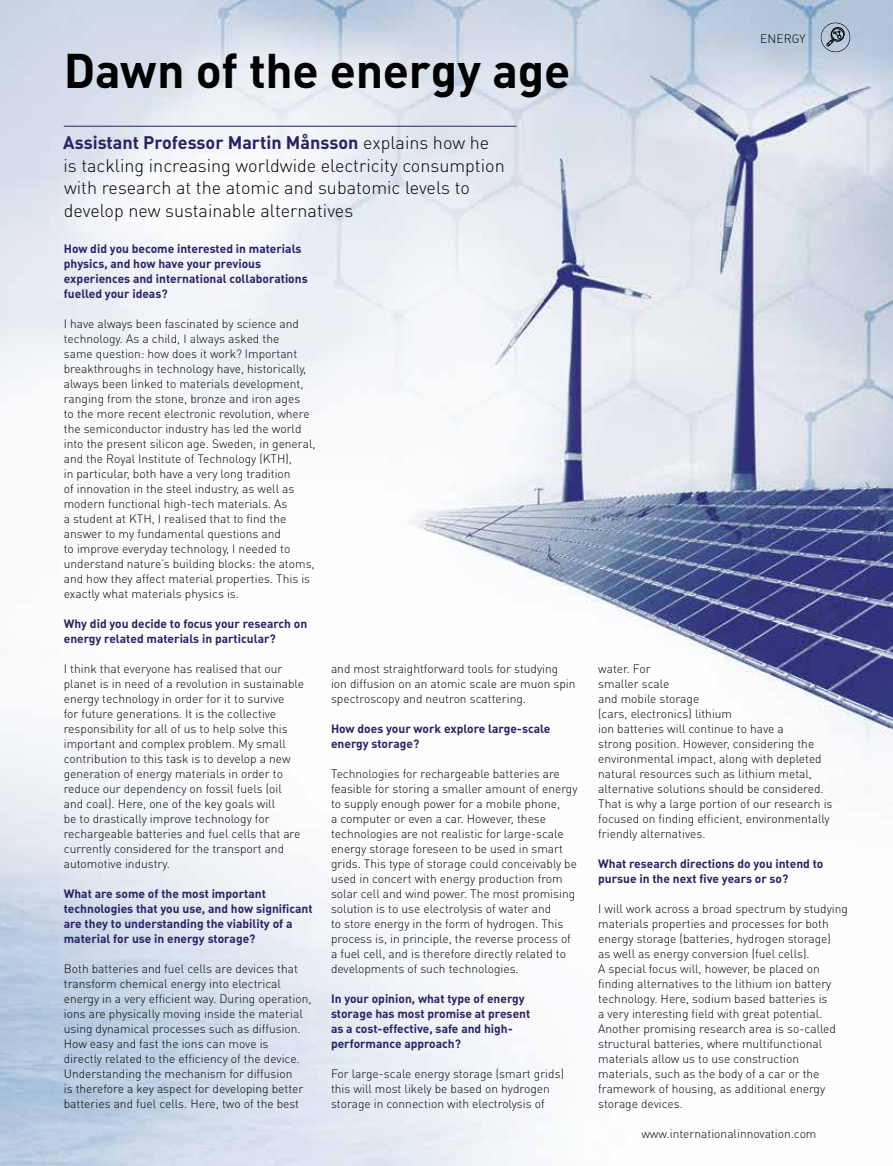
<style>
.page{position:relative;width:893px;height:1166px;background:#fff}
.page>*{position:absolute;margin:0;border:0;box-sizing:border-box;transform-origin:0 0}
.t1{font:700 48px "DIN Pro";letter-spacing:-.005em;color:#000}
.t2{font:300 18px/22.5px "DIN Pro";color:#000}
.t3{font:300 12px/15px "DIN Pro";color:#000}
.t4{font:700 12px/15px "DIN Pro";color:#272364}
.s1{font-weight:700;color:#272364}
</style>
<div class="page">
<img style="left:0;top:0;width:893px;height:1165px">
<hr style="left:64px;top:126px;width:452px;height:1px;background:#272364">
<svg style="left:820px;top:22px;width:30px;height:30px"></svg>
<h1 class="t1" style="left:64px;top:38px;width:508px">Dawn of the energy age</h1>
<h2 class="t2" style="left:63px;top:131px;width:443px"><span class="s1">Assistant Professor Martin Månsson</span> explains how he is tackling increasing worldwide electricity consumption with research at the atomic and subatomic levels to develop new sustainable alternatives</h2>
<p class="t4" style="left:64px;top:240px;width:245px">How did you become interested in materials physics, and how have your previous experiences and international collaborations fuelled your ideas?</p>
<p class="t3" style="left:64px;top:315px;width:253px">I have always been fascinated by science and technology. As a child, I always asked the<br>same question: how does it work? Important breakthroughs in technology have, historically, always been linked to materials development, ranging from the stone, bronze and iron ages<br>to the more recent electronic revolution, where the semiconductor industry has led the world into the present silicon age. Sweden, in general, and the Royal Institute of Technology (KTH),<br>in particular, both have a very long tradition<br>of innovation in the steel industry, as well as modern functional high-tech materials. As<br>a student at KTH, I realised that to find the answer to my fundamental questions and<br>to improve everyday technology, I needed to understand nature’s building blocks: the atoms, and how they affect material properties. This is exactly what materials physics is.</p>
<p class="t4" style="left:64px;top:615px;width:245px">Why did you decide to focus your research on energy related materials in particular?</p>
<p class="t3" style="left:64px;top:660px;width:242px">I think that everyone has realised that our planet is in need of a revolution in sustainable energy technology in order for it to survive<br>for future generations. It is the collective responsibility for all of us to help solve this important and complex problem. My small contribution to this task is to develop a new generation of energy materials in order to reduce our dependency on fossil fuels (oil and coal). Here, one of the key goals will<br>be to drastically improve technology for rechargeable batteries and fuel cells that are currently considered for the transport and automotive industry.</p>
<p class="t4" style="left:64px;top:885px;width:250px">What are some of the most important technologies that you use, and how significant are they to understanding the viability of a material for use in energy storage?</p>
<p class="t3" style="left:64px;top:960px;width:249px">Both batteries and fuel cells are devices that transform chemical energy into electrical energy in a very efficient way. During operation, ions are physically moving inside the material using dynamical processes such as diffusion.<br>How easy and fast the ions can move is<br>directly related to the efficiency of the device.<br>Understanding the mechanism for diffusion<br>is therefore a key aspect for developing better batteries and fuel cells. Here, two of the best</p>
<p class="t3" style="left:331px;top:660px;width:246px">and most straightforward tools for studying ion diffusion on an atomic scale are muon spin spectroscopy and neutron scattering.</p>
<p class="t4" style="left:331px;top:720px;width:221px">How does your work explore large-scale energy storage?</p>
<p class="t3" style="left:331px;top:765px;width:248px">Technologies for rechargeable batteries are feasible for storing a smaller amount of energy to supply enough power for a mobile phone,<br>a computer or even a car. However, these technologies are not realistic for large-scale energy storage foreseen to be used in smart grids. This type of storage could conceivably be used in concert with energy production from solar cell and wind power. The most promising solution is to use electrolysis of water and<br>to store energy in the form of hydrogen. This process is, in principle, the reverse process of a fuel cell, and is therefore directly related to developments of such technologies.</p>
<p class="t4" style="left:331px;top:990px;width:201px">In your opinion, what type of energy storage has most promise at present as a cost-effective, safe and high&shy;performance approach?</p>
<p class="t3" style="left:331px;top:1065px;width:235px">For large-scale energy storage (smart grids) this will most likely be based on hydrogen storage in connection with electrolysis of</p>
<p class="t3" style="left:760px;top:30px;width:47px">ENERGY</p>
<p class="t3" style="left:598px;top:660px;width:236px">water. For<br>smaller scale<br>and mobile storage<br>(cars, electronics) lithium<br>ion batteries will continue to have a<br>strong position. However, considering the environmental impact, along with depleted natural resources such as lithium metal, alternative solutions should be considered.<br>That is why a large portion of our research is focused on finding efficient, environmentally friendly alternatives.</p>
<p class="t4" style="left:598px;top:855px;width:227px">What research directions do you intend to pursue in the next five years or so?</p>
<p class="t3" style="left:598px;top:900px;width:251px">I will work across a broad spectrum by studying materials properties and processes for both energy storage (batteries, hydrogen storage)<br>as well as energy conversion (fuel cells).<br>A special focus will, however, be placed on finding alternatives to the lithium ion battery technology. Here, sodium based batteries is<br>a very interesting field with great potential.<br>Another promising research area is so-called structural batteries, where multifunctional materials allow us to use construction materials, such as the body of a car or the framework of housing, as additional energy storage devices.</p>
<p class="t3" style="left:641px;top:1125px;width:177px">www.internationalinnovation.com</p>
</div>
